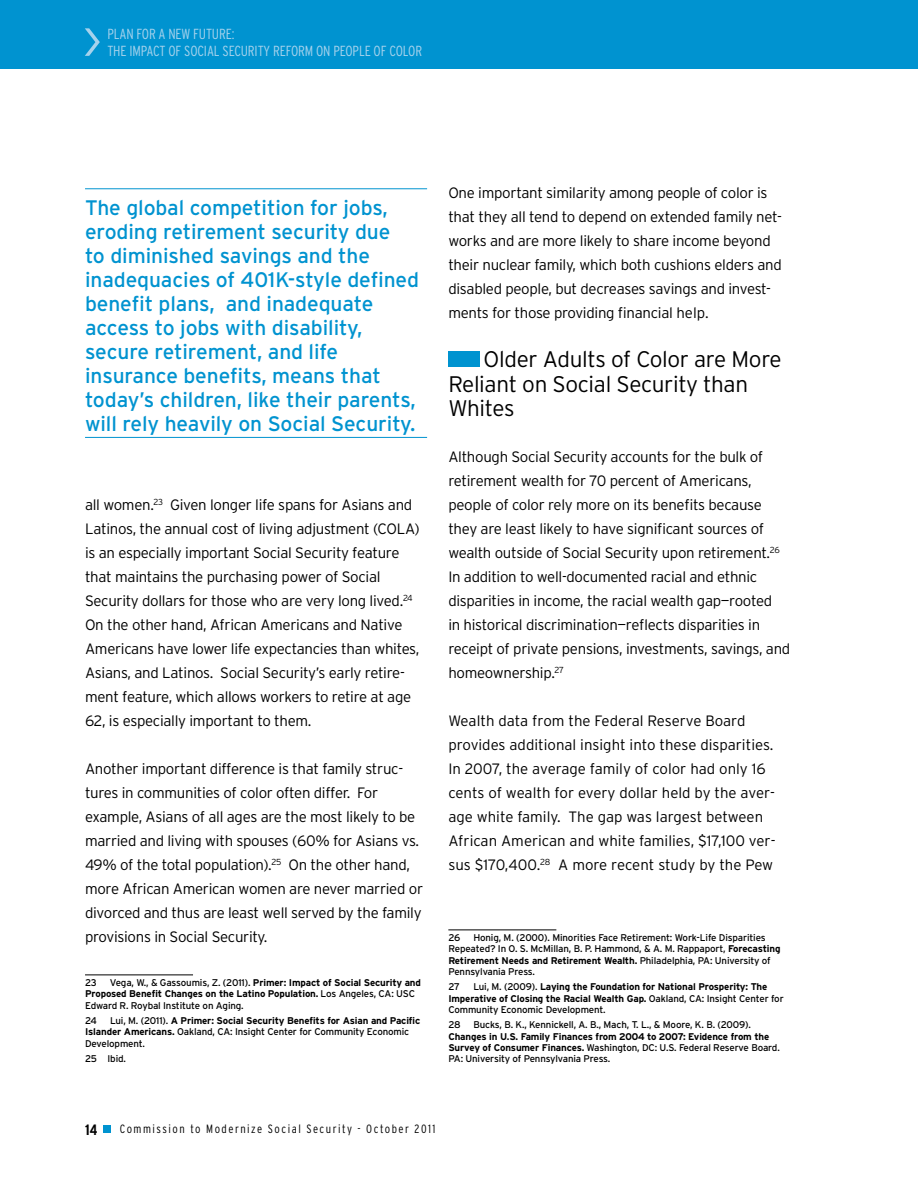
<style>
.page{position:relative;width:918px;height:1188px;background:#fff}
.page>*{position:absolute;margin:0;border:0;box-sizing:border-box;transform-origin:0 0}
.t1{font:300 22.5px/24.8px "Interstate";letter-spacing:-.015em;color:#000}
.t2{font:21px/24px "Interstate";letter-spacing:-.005em;color:#0093d0}
.t3{font:300 15px/24px "Interstate";letter-spacing:-.02em;color:#000}
.t4{font:300 15px/24px "Interstate";color:#000}
.t5{font:700 condensed 15px "Interstate";color:#000}
.t6{font:300 condensed 14.55px/17.1px "Interstate";letter-spacing:-.01em;color:#a6d2ec}
.t7{font:300 condensed 12px "Interstate";letter-spacing:.125em;color:#000}
.t8{font:9.75px/11.2px "Interstate";letter-spacing:-.015em;color:#000}
.t9{font:700 9.75px/11.2px "Interstate";letter-spacing:-.015em;color:#000}
.s1{font-weight:700}
.s2{font-weight:400}
</style>
<div class="page">
<div style="left:0;top:0;width:918px;height:69px;background:#0093d0"></div>
<svg style="left:85px;top:28px;width:15px;height:28px"></svg>
<div style="left:104px;top:1126px;width:7px;height:7px;background:#0093d0"></div>
<hr style="left:85px;top:975px;width:108px;height:1px;background:#000">
<div style="left:448px;top:351px;width:32px;height:16px;background:#0093d0"></div>
<hr style="left:448px;top:930px;width:108px;height:1px;background:#000">
<hr style="left:85px;top:188px;width:342px;height:1px;background:#0093d0">
<hr style="left:85px;top:437px;width:342px;height:1px;background:#0093d0">
<p class="t6" style="left:107px;top:25px;width:316px">PLAN FOR A NEW FUTURE:<br>THE IMPACT OF SOCIAL SECURITY REFORM ON PEOPLE OF COLOR</p>
<p class="t2" style="left:85px;top:195px;width:336px">The global competition for jobs, eroding retirement security due<br>to diminished savings and the inadequacies of 401K-style defined benefit plans, and inadequate access to jobs with disability, secure retirement, and life insurance benefits, means that today’s children, like their parents, will rely heavily on Social Security.</p>
<p class="t3" style="left:85px;top:493px;width:336px">all women.<sup>23</sup> Given longer life spans for Asians and Latinos, the annual cost of living adjustment (COLA) is an especially important Social Security feature that maintains the purchasing power of Social Security dollars for those who are very long lived.<sup>24<br></sup>On the other hand, African Americans and Native Americans have lower life expectancies than whites, Asians, and Latinos. Social Security’s early retire&shy;ment feature, which allows workers to retire at age 62, is especially important to them.</p>
<p class="t3" style="left:85px;top:757px;width:340px">Another important difference is that family struc&shy;tures in communities of color often differ. For example, Asians of all ages are the most likely to be married and living with spouses (60% for Asians vs.<br>49% of the total population).<sup>25</sup> On the other hand, more African American women are never married or divorced and thus are least well served by the family provisions in Social Security.</p>
<p class="t8" style="left:85px;top:977px;width:13px">23</p>
<p class="t8" style="left:85px;top:977px;width:337px;text-indent:25px">Vega, W., &amp; Gassoumis, Z. (2011). <span class="s1">Primer: Impact of Social Security and<br>Proposed Benefit Changes on the Latino Population.</span> Los Angeles, CA: USC<br>Edward R. Roybal Institute on Aging.</p>
<p class="t8" style="left:85px;top:1015px;width:13px">24</p>
<p class="t8" style="left:85px;top:1015px;width:337px;text-indent:25px">Lui, M. (2011). <span class="s1">A Primer: Social Security Benefits for Asian and Pacific<br>Islander Americans.</span> Oakland, CA: Insight Center for Community Economic<br>Development.</p>
<p class="t8" style="left:85px;top:1053px;width:42px">25 Ibid.</p>
<p class="t3" style="left:448px;top:181px;width:335px">One important similarity among people of color is that they all tend to depend on extended family net&shy;works and are more likely to share income beyond their nuclear family, which both cushions elders and disabled people, but decreases savings and invest&shy;ments for those providing financial help.</p>
<h1 class="t1" style="left:448px;top:346px;width:335px;text-indent:35px">Older Adults of Color are More<br>Reliant on Social Security than<br>Whites</h1>
<p class="t3" style="left:448px;top:445px;width:343px">Although Social Security accounts for the bulk of retirement wealth for 70 percent of Americans, people of color rely more on its benefits because they are least likely to have significant sources of wealth outside of Social Security upon retirement.<sup>26<br></sup>In addition to well-documented racial and ethnic disparities in income, the racial wealth gap—rooted<br>in historical discrimination—reflects disparities in receipt of private pensions, investments, savings, and homeownership.<sup>27</sup></p>
<p class="t4" style="left:448px;top:709px;width:329px">Wealth data from the Federal Reserve Board provides additional insight into these disparities.<br>In 2007, the average family of color had only 16 cents of wealth for every dollar held by the aver&shy;age white family. The gap was largest between African American and white families, $17,100 ver&shy;sus $170,400.<sup>28</sup> A more recent study by the Pew</p>
<p class="t8" style="left:448px;top:932px;width:334px;text-indent:25px">Honig, M. (2000). Minorities Face Retirement: Work-Life Disparities Repeated? In O. S. McMillan, B. P. Hammond, &amp; A. M. Rappaport, <span class="s1">Forecasting Retirement Needs and Retirement Wealth.</span> Philadelphia, PA: University of Pennsylvania Press.</p>
<p class="t8" style="left:448px;top:981px;width:13px">27</p>
<p class="t8" style="left:448px;top:932px;width:13px">26</p>
<p class="t9" style="left:448px;top:981px;width:337px;text-indent:25px"><span class="s2">Lui, M. (2009).</span> Laying the Foundation for National Prosperity: The<br>Imperative of Closing the Racial Wealth Gap. <span class="s2">Oakland, CA: Insight Center for<br>Community Economic Development.</span></p>
<p class="t8" style="left:448px;top:1019px;width:14px">28</p>
<p class="t8" style="left:473px;top:1019px;width:279px">Bucks, B. K., Kennickell, A. B., Mach, T. L., &amp; Moore, K. B. (2009).</p>
<p class="t9" style="left:448px;top:1031px;width:333px">Changes in U.S. Family Finances from 2004 to 2007: Evidence from the<br>Survey of Consumer Finances. <span class="s2">Washington, DC: U.S. Federal Reserve Board.<br>PA: University of Pennsylvania Press.</span></p>
<p class="t5" style="left:85px;top:1121px;width:14px">14</p>
<p class="t7" style="left:120px;top:1122px;width:317px">Commission to Modernize Social Security - October 2011</p>
</div>
